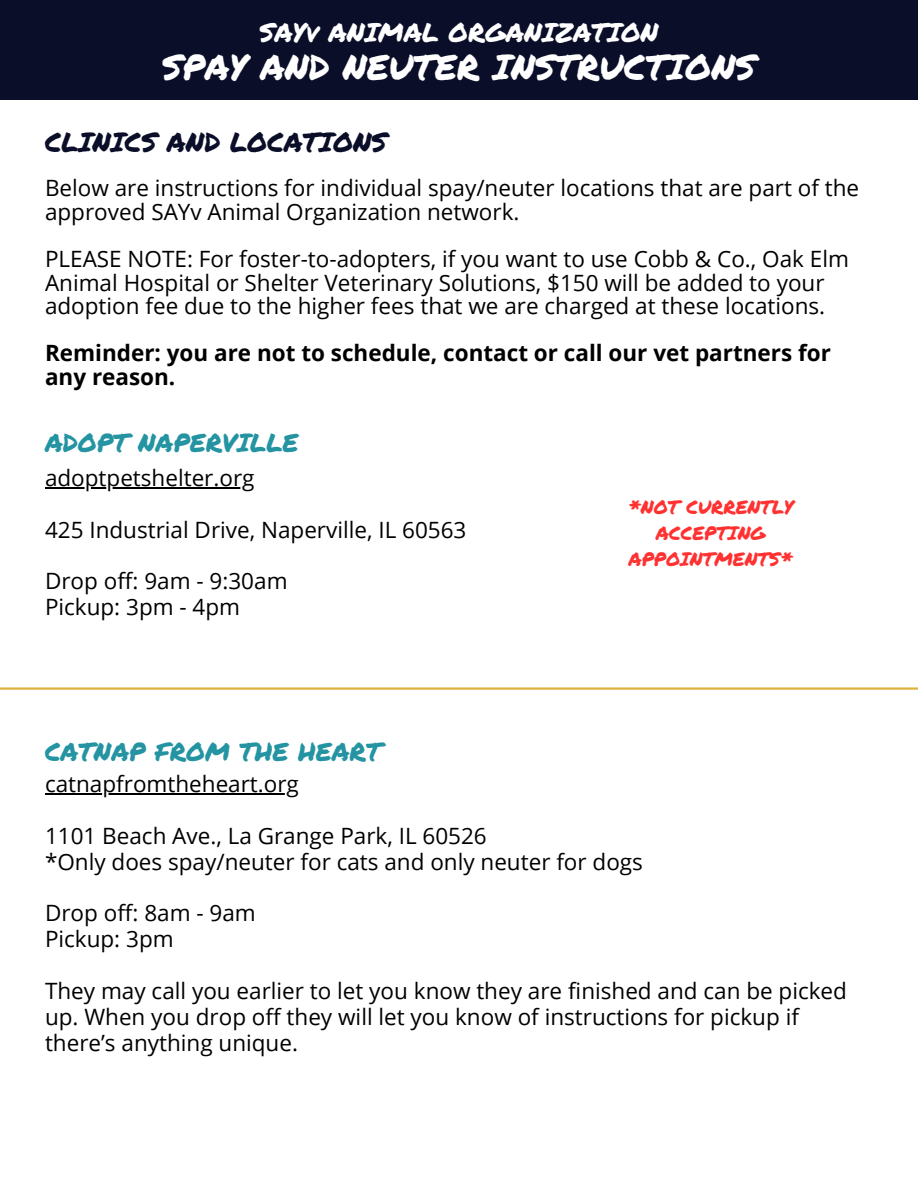
<style>
.page{position:relative;width:918px;height:1188px;background:#fff}
.page>*{position:absolute;margin:0;border:0;box-sizing:border-box;transform-origin:0 0}
.t1{font:35.25px "Permanent Marker";color:#fff}
.t2{font:27px "Permanent Marker";color:#0a0e28}
.t3{font:26.25px "Permanent Marker";color:#fff}
.t4{font:25.5px "Permanent Marker";color:#2493a2}
.t5{font:22.5px/25.8px "Open Sans";color:#000}
.t6{font:700 22.5px/23.7px "Open Sans";color:#000}
.t7{font:18.9px/25.8px "Permanent Marker";color:#ff3131;text-align:center}
</style>
<div class="page">
<div style="left:0;top:0;width:918px;height:100px;background:#0a0e28"></div>
<hr style="left:45px;top:487px;width:210px;height:1px;background:#000">
<hr style="left:45px;top:793px;width:254px;height:1px;background:#000">
<hr style="left:0;top:687px;width:918px;height:3px;background:#ddb23c">
<h3 class="t3" style="left:259px;top:13px;width:401px">SAYv ANIMAL ORGANIZATION</h3>
<h1 class="t1" style="left:162px;top:41px;width:595px">SPAY AND NEUTER INSTRUCTIONS</h1>
<h2 class="t2" style="left:45px;top:122px;width:344px">CLINICS AND LOCATIONS</h2>
<h5 class="t5" style="left:45px;top:176px;width:816px;line-height:23.7px">Below are instructions for individual spay/neuter locations that are part of the approved SAYv Animal Organization network.</h5>
<h5 class="t5" style="left:45px;top:246px;width:805px;line-height:23.7px">PLEASE NOTE: For foster-to-adopters, if you want to use Cobb &amp; Co., Oak Elm<br>Animal Hospital or Shelter Veterinary Solutions, $150 will be added to your adoption fee due to the higher fees that we are charged at these locations.</h5>
<h5 class="t6" style="left:45px;top:341px;width:787px">Reminder: you are not to schedule, contact or call our vet partners for any reason.</h5>
<h2 class="t4" style="left:45px;top:424px;width:255px">ADOPT NAPERVILLE</h2>
<h5 class="t5" style="left:45px;top:464px;width:211px">adoptpetshelter.org</h5>
<h5 class="t5" style="left:45px;top:516px;width:423px">425 Industrial Drive, Naperville, IL 60563</h5>
<h4 class="t5" style="left:45px;top:568px;width:244px">Drop off: 9am - 9:30am<br>Pickup: 3pm - 4pm</h4>
<h5 class="t7" style="left:628px;top:494px;width:167px">*NOT CURRENTLY<br>ACCEPTING<br>APPOINTMENTS*</h5>
<p class="t4" style="left:45px;top:733px;width:338px">CATNAP FROM THE HEART</p>
<p class="t5" style="left:45px;top:770px;width:255px">catnapfromtheheart.org</p>
<h2 class="t5" style="left:45px;top:822px;width:599px">1101 Beach Ave., La Grange Park, IL 60526<br>*Only does spay/neuter for cats and only neuter for dogs</h2>
<h5 class="t5" style="left:45px;top:900px;width:212px">Drop off: 8am - 9am<br>Pickup: 3pm</h5>
<h5 class="t5" style="left:45px;top:977px;width:803px">They may call you earlier to let you know they are finished and can be picked up. When you drop off they will let you know of instructions for pickup if there’s anything unique.</h5>
</div>
